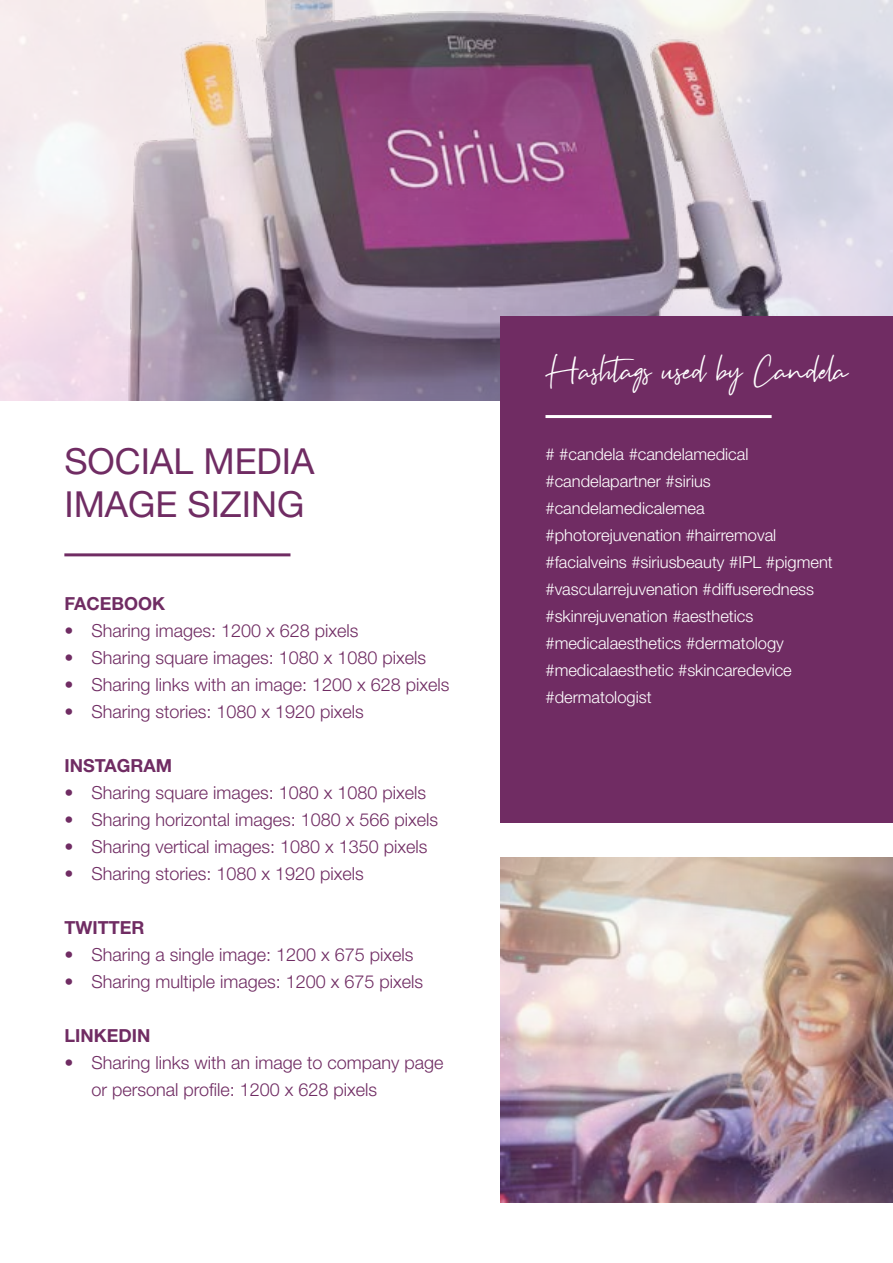
<style>
.page{position:relative;width:893px;height:1263px;background:#fff}
.page>*{position:absolute;margin:0;border:0;box-sizing:border-box;transform-origin:0 0}
.t1{font:43.5px "Brown Pen";color:#fff}
.t2{font:35.85px/43px "Helvetica Neue LT Pro";color:#702c63}
.t3{font:300 18px/27px "Helvetica Neue LT Pro";color:#702c63}
.t4{font:700 18px "Helvetica Neue LT Pro";color:#702c63}
.t5{font:300 16.5px/27px "Helvetica Neue LT Pro";color:#fff}
</style>
<div class="page">
<img style="left:0;top:0;width:893px;height:400px">
<div style="left:500px;top:316px;width:393px;height:507px;background:#702c63"></div>
<hr style="left:545px;top:415px;width:227px;height:3px;background:#fff">
<hr style="left:64px;top:553px;width:226px;height:3px;background:#702c63">
<img style="left:500px;top:858px;width:393px;height:344px">
<h2 class="t2" style="left:64px;top:438px;width:252px">SOCIAL MEDIA<br>IMAGE SIZING</h2>
<p class="t4" style="left:64px;top:592px;width:102px">FACEBOOK</p>
<p class="t3" style="left:64px;top:616px;width:296px">• Sharing images: 1200 x 628 pixels</p>
<p class="t3" style="left:64px;top:643px;width:363px">• Sharing square images: 1080 x 1080 pixels</p>
<p class="t3" style="left:64px;top:670px;width:387px">• Sharing links with an image: 1200 x 628 pixels</p>
<p class="t3" style="left:64px;top:697px;width:301px">• Sharing stories: 1080 x 1920 pixels</p>
<p class="t4" style="left:64px;top:754px;width:109px">INSTAGRAM</p>
<p class="t3" style="left:64px;top:778px;width:363px">• Sharing square images: 1080 x 1080 pixels</p>
<p class="t3" style="left:64px;top:805px;width:375px">• Sharing horizontal images: 1080 x 566 pixels</p>
<p class="t3" style="left:64px;top:832px;width:365px">• Sharing vertical images: 1080 x 1350 pixels</p>
<p class="t3" style="left:64px;top:859px;width:301px">• Sharing stories: 1080 x 1920 pixels</p>
<p class="t4" style="left:64px;top:916px;width:81px">TWITTER</p>
<p class="t3" style="left:64px;top:940px;width:351px">• Sharing a single image: 1200 x 675 pixels</p>
<p class="t3" style="left:64px;top:967px;width:360px">• Sharing multiple images: 1200 x 675 pixels</p>
<p class="t4" style="left:64px;top:1024px;width:87px">LINKEDIN</p>
<p class="t3" style="left:91px;top:1048px;width:354px;text-indent:-27px">• Sharing links with an image to company page or personal profile: 1200 x 628 pixels</p>
<h1 class="t1" style="left:545px;top:350px;width:304px">Hashtags used by Candela</h1>
<p class="t5" style="left:545px;top:440px;width:289px"># #candela #candelamedical #candelapartner #sirius #candelamedicalemea #photorejuvenation #hairremoval #facialveins #siriusbeauty #IPL #pigment #vascularrejuvenation #diffuseredness #skinrejuvenation #aesthetics #medicalaesthetics #dermatology #medicalaesthetic #skincaredevice #dermatologist</p>
</div>
